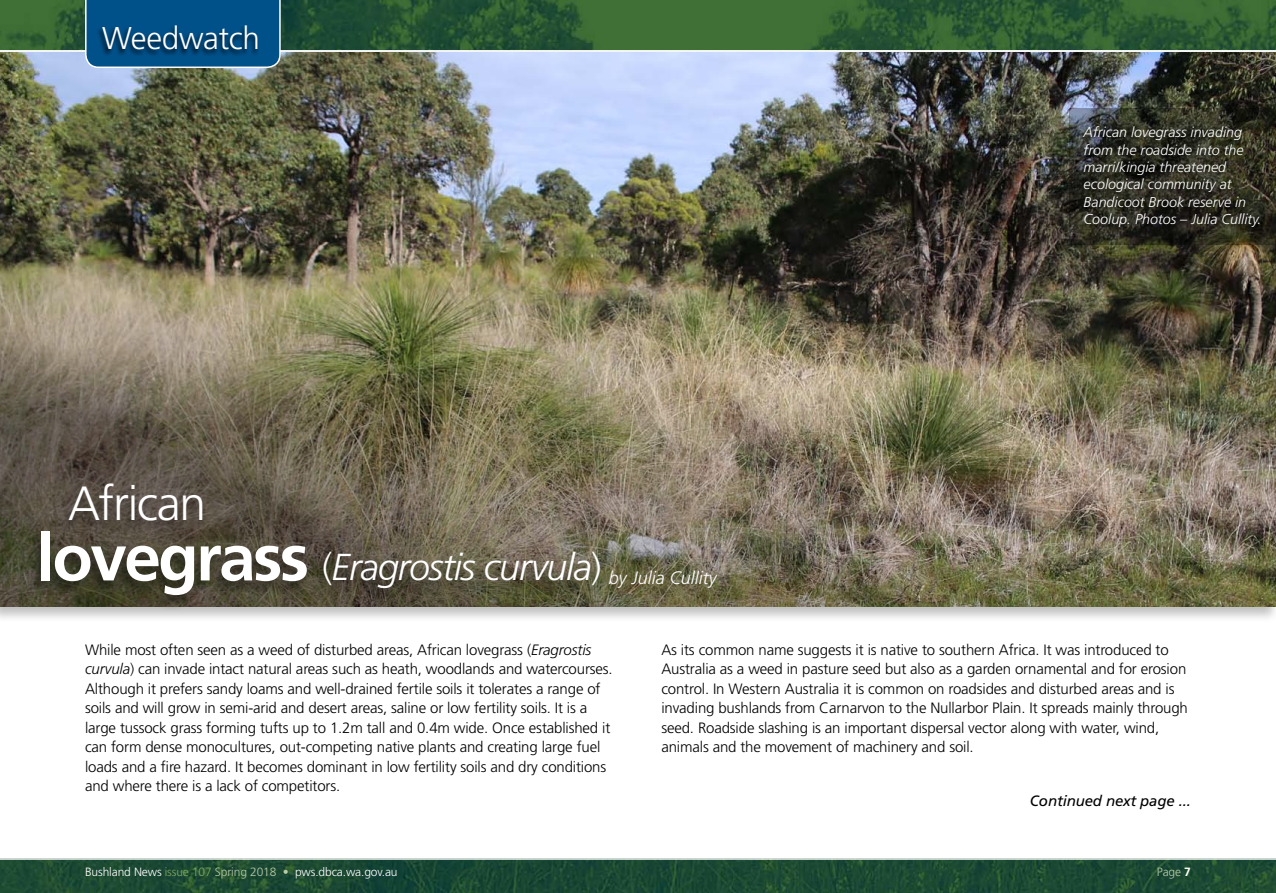
<style>
.page{position:relative;width:1276px;height:893px;background:#fff}
.page>*{position:absolute;margin:0;border:0;box-sizing:border-box;transform-origin:0 0}
.t1{font:300 48px "Frutiger";letter-spacing:-.03em;color:#fff}
.t2{font:italic 300 37.5px "Frutiger";letter-spacing:-.03em;color:#fff}
.t3{font:300 31.5px "Frutiger";letter-spacing:-.01em;color:#fff}
.t4{font:italic 300 18px "Frutiger";color:#fff}
.t5{font:300 15px/19.5px "Frutiger";letter-spacing:-.01em;color:#000}
.t6{font:italic 15px "Frutiger";letter-spacing:-.01em;color:#000}
.t7{font:italic 300 14.25px/17.2px "Frutiger";color:#fff}
.t8{font:300 12px "Frutiger";letter-spacing:-.01em;color:#fff}
.t9{font:300 12px "Frutiger";color:#b7cba7}
.s1{font-weight:700;font-style:normal;font-size:66px}
.s2{font-style:normal}
.s3{font-style:italic}
.s4{color:#7ca765}
.s5{color:#b7cba7}
.s6{font-weight:700;color:#fff}
</style>
<div class="page">
<div style="left:0;top:41px;width:1276px;height:582px;background:#000;opacity:.25"></div>
<img style="left:0;top:0;width:1276px;height:245px">
<svg style="left:1069px;top:108px;width:207px;height:137px;background:#303127"></svg>
<div style="left:1079px;top:126px;width:181px;height:105px;background:#000;opacity:.5"></div>
<img style="left:0;top:245px;width:1276px;height:362px">
<div style="left:28px;top:482px;width:577px;height:129px;background:#000;opacity:.5"></div>
<img style="left:0;top:860px;width:1276px;height:33px">
<hr style="left:0;top:50px;width:1276px;height:2px;background:#fff">
<svg style="left:84px;top:0;width:197px;height:69px;background:#135c90"></svg>
<div style="left:96px;top:25px;width:163px;height:32px;background:#000;opacity:.75"></div>
<h3 class="t3" style="left:102px;top:20px;width:159px">Weedwatch</h3>
<h1 class="t1" style="left:68px;top:477px;width:139px">African</h1>
<h2 class="t2" style="left:37px;top:546px;width:566px"><span class="s1">lovegrass</span> <span class="s2">(</span>Eragrostis curvula<span class="s2">)</span></h2>
<p class="t4" style="left:608px;top:567px;width:109px">by Julia Cullity</p>
<p class="t7" style="left:1083px;top:124px;width:179px">African lovegrass invading from the roadside into the marri/kingia threatened ecological community at<br>Bandicoot Brook reserve in<br>Coolup. Photos – Julia Cullity.</p>
<p class="t5" style="left:85px;top:640px;width:529px">While most often seen as a weed of disturbed areas, African lovegrass (<span class="s3">Eragrostis curvula</span>) can invade intact natural areas such as heath, woodlands and watercourses.<br>Although it prefers sandy loams and well-drained fertile soils it tolerates a range of soils and will grow in semi-arid and desert areas, saline or low fertility soils. It is a large tussock grass forming tufts up to 1.2m tall and 0.4m wide. Once established it can form dense monocultures, out-competing native plants and creating large fuel loads and a fire hazard. It becomes dominant in low fertility soils and dry conditions and where there is a lack of competitors.</p>
<p class="t5" style="left:661px;top:640px;width:528px">As its common name suggests it is native to southern Africa. It was introduced to Australia as a weed in pasture seed but also as a garden ornamental and for erosion control. In Western Australia it is common on roadsides and disturbed areas and is invading bushlands from Carnarvon to the Nullarbor Plain. It spreads mainly through seed. Roadside slashing is an important dispersal vector along with water, wind, animals and the movement of machinery and soil.</p>
<p class="t6" style="left:1030px;top:792px;width:162px">Continued next page ...</p>
<p class="t8" style="left:85px;top:865px;width:314px">Bushland News <span class="s4">issue 107</span> <span class="s5">Spring 2018 •</span> pws.dbca.wa.gov.au</p>
<p class="t9" style="left:1156px;top:865px;width:36px">Page <span class="s6">7</span></p>
</div>
